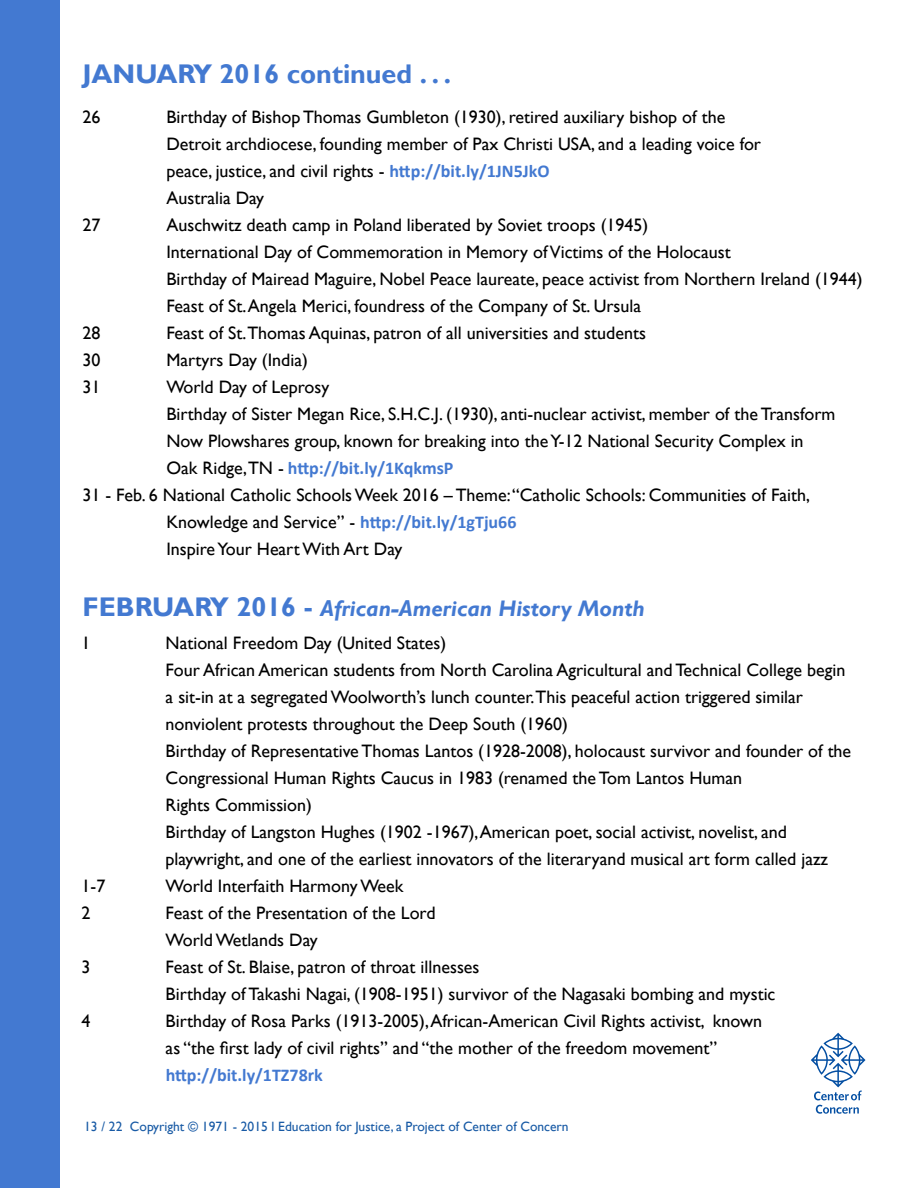
<style>
.page{position:relative;width:918px;height:1188px;background:#fff}
.page>*{position:absolute;margin:0;border:0;box-sizing:border-box;transform-origin:0 0}
.t1{font:700 27px "Gill Sans";color:#4379d1}
.t2{font:italic 700 22.5px "Gill Sans";color:#4379d1}
.t3{font:18px/27px "Gill Sans";color:#000}
.t4{font:700 18px "Calibri";color:#4379d1}
.t5{font:13.5px "Gill Sans";color:#185aa5}
.s1{font-family:"Calibri";font-weight:700;color:#4379d1}
.s2{font-family:"Gill Sans";font-weight:400;color:#000}
.s3{font-style:normal;font-size:27px}
</style>
<div class="page">
<div style="left:0;top:0;width:59px;height:1188px;background:#4379d1"></div>
<svg style="left:811px;top:1033px;width:55px;height:81px"></svg>
<h1 class="t1" style="left:82px;top:58px;width:370px">JANUARY 2016 continued . . .</h1>
<p class="t3" style="left:82px;top:104px;width:19px">26</p>
<p class="t3" style="left:166px;top:104px;width:596px">Birthday of Bishop Thomas Gumbleton (1930), retired auxiliary bishop of the Detroit archdiocese, founding member of Pax Christi USA, and a leading voice for peace, justice, and civil rights - <span class="s1">http://bit.ly/1JN5JkO<br></span>Australia Day</p>
<p class="t3" style="left:82px;top:212px;width:19px">27</p>
<p class="t3" style="left:166px;top:212px;width:698px">Auschwitz death camp in Poland liberated by Soviet troops (1945)<br>International Day of Commemoration in Memory of Victims of the Holocaust<br>Birthday of Mairead Maguire, Nobel Peace laureate, peace activist from Northern Ireland (1944)<br>Feast of St. Angela Merici, foundress of the Company of St. Ursula</p>
<p class="t3" style="left:82px;top:320px;width:19px">28</p>
<p class="t3" style="left:166px;top:320px;width:481px">Feast of St.Thomas Aquinas, patron of all universities and students</p>
<p class="t3" style="left:82px;top:347px;width:19px">30</p>
<p class="t3" style="left:166px;top:347px;width:143px">Martyrs Day (India)</p>
<p class="t3" style="left:82px;top:374px;width:19px">31</p>
<p class="t3" style="left:166px;top:374px;width:671px">World Day of Leprosy<br>Birthday of Sister Megan Rice, S.H.C.J. (1930), anti-nuclear activist, member of the Transform<br>Now Plowshares group, known for breaking into the Y-12 National Security Complex in</p>
<p class="t4" style="left:166px;top:457px;width:289px"><span class="s2">Oak Ridge,TN -</span> http://bit.ly/1KqkmsP</p>
<p class="t3" style="left:166px;top:482px;width:645px;text-indent:-84px">31 - Feb. 6 National Catholic Schools Week 2016 – Theme: “Catholic Schools: Communities of Faith,<br>Knowledge and Service” - <span class="s1">http://bit.ly/1gTju66<br></span>Inspire Your Heart With Art Day</p>
<p class="t2" style="left:82px;top:595px;width:564px"><span class="s3">FEBRUARY 2016 -</span> African-American History Month</p>
<p class="t3" style="left:82px;top:630px;width:10px">1</p>
<p class="t3" style="left:166px;top:630px;width:687px">National Freedom Day (United States)<br>Four African American students from North Carolina Agricultural and Technical College begin a sit-in at a segregated Woolworth’s lunch counter.This peaceful action triggered similar nonviolent protests throughout the Deep South (1960)<br>Birthday of Representative Thomas Lantos (1928-2008), holocaust survivor and founder of the Congressional Human Rights Caucus in 1983 (renamed the Tom Lantos Human<br>Rights Commission)<br>Birthday of Langston Hughes (1902 -1967), American poet, social activist, novelist, and playwright, and one of the earliest innovators of the literaryand musical art form called jazz</p>
<p class="t3" style="left:82px;top:873px;width:25px">1-7</p>
<p class="t3" style="left:166px;top:873px;width:239px">World Interfaith Harmony Week</p>
<p class="t3" style="left:82px;top:900px;width:10px">2</p>
<p class="t3" style="left:166px;top:900px;width:271px">Feast of the Presentation of the Lord<br>World Wetlands Day</p>
<p class="t3" style="left:82px;top:954px;width:10px">3</p>
<p class="t3" style="left:166px;top:954px;width:611px">Feast of St. Blaise, patron of throat illnesses<br>Birthday of Takashi Nagai, (1908-1951) survivor of the Nagasaki bombing and mystic</p>
<p class="t3" style="left:82px;top:1008px;width:10px">4</p>
<p class="t3" style="left:166px;top:1008px;width:598px">Birthday of Rosa Parks (1913-2005), African-American Civil Rights activist, known as “the first lady of civil rights” and “the mother of the freedom movement”</p>
<p class="t4" style="left:166px;top:1064px;width:159px">http://bit.ly/1TZ78rk</p>
<p class="t5" style="left:84px;top:1119px;width:486px">13 / 22 Copyright © 1971 - 2015 l Education for Justice, a Project of Center of Concern</p>
</div>
